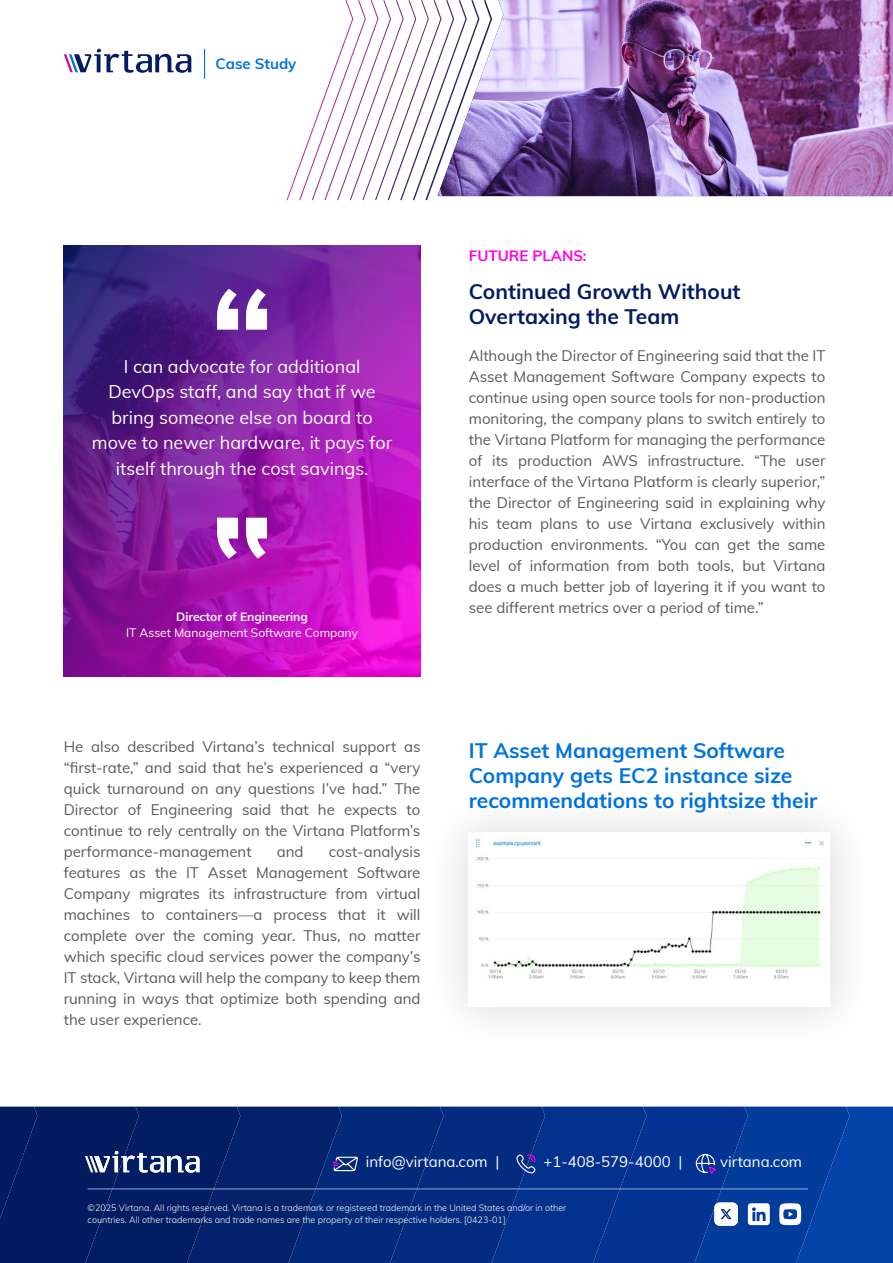
<style>
.page{position:relative;width:893px;height:1263px;background:#fff}
.page>*{position:absolute;margin:0;border:0;box-sizing:border-box;transform-origin:0 0}
.t1{font:700 150px "Muli";color:#fff}
.Section_Heading{font:700 21px/25.2px "Muli";color:#0073dd}
.Section_Heading-2{font:700 21px/25.2px "Muli";color:#031c60}
.Quote_Copy{font:18px/25.5px "Muli";color:#fff;text-align:center}
.Body_Copy{font:15px/21px "Muli";color:#5d5856;text-align:justify}
.t2{font:15px "Muli";color:#fff}
.Body_Copy-2{font:700 15px "Muli";color:#ff00e3}
.t3{font:700 15px "Muli";color:#0073dd}
.authors{font:12px "Muli";color:#fff}
.authors-2{font:700 12px "Muli";color:#fff}
.t4{font:300 9px/12px "Muli";color:#fff}
</style>
<div class="page">
<svg style="left:64px;top:49px;width:127px;height:24px"></svg>
<hr style="left:204px;top:49px;width:1px;height:30px;background:#0073dd">
<svg style="left:0;top:1106px;width:893px;height:157px;background:#083082"></svg>
<img style="left:714px;top:1203px;width:24px;height:22px">
<svg style="left:287px;top:0;width:206px;height:201px"></svg>
<img style="left:437px;top:0;width:456px;height:196px">
<svg style="left:64px;top:246px;width:356px;height:430px;background:#8b1ca4"></svg>
<div style="left:423px;top:787px;width:454px;height:267px;background:#000;opacity:.14"></div>
<img style="left:469px;top:832px;width:360px;height:174px">
<svg style="left:217px;top:518px;width:50px;height:41px;background:#970fa6"></svg>
<p class="t3" style="left:216px;top:53px;width:82px">Case Study</p>
<p class="t1" style="left:209px;top:233px;width:68px">“</p>
<p class="Quote_Copy" style="left:92px;top:353px;width:302px">I can advocate for additional<br>DevOps staff, and say that if we bring someone else on board to move to newer hardware, it pays for itself through the cost savings.</p>
<p class="authors-2" style="left:176px;top:607px;width:133px">Director of Engineering</p>
<p class="authors" style="left:126px;top:624px;width:233px">IT Asset Management Software Company</p>
<p class="Body_Copy" style="left:64px;top:735px;width:358px">He also described Virtana’s technical support as “first-rate,” and said that he’s experienced a “very quick turnaround on any questions I’ve had.” The Director of Engineering said that he expects to continue to rely centrally on the Virtana Platform’s performance-management</p>
<p class="Body_Copy" style="left:64px;top:840px;width:358px;text-indent:265px">cost-analysis features as the IT Asset Management Software Company migrates its infrastructure from virtual machines to containers—a process that it will complete over the coming year. Thus, no matter which specific cloud services power the company’s IT stack, Virtana will help the company to keep them running in ways that optimize both spending and the user experience.</p>
<p class="Body_Copy" style="left:277px;top:840px;width:28px">and</p>
<p class="Body_Copy-2" style="left:469px;top:245px;width:119px">FUTURE PLANS:</p>
<p class="Section_Heading-2" style="left:469px;top:278px;width:273px">Continued Growth Without<br>Overtaxing the Team</p>
<p class="Body_Copy" style="left:469px;top:344px;width:358px">Although the Director of Engineering said that the IT Asset Management Software Company expects to continue using open source tools for non-production monitoring, the company plans to switch entirely to the Virtana Platform for managing the performance of its production AWS infrastructure. “The user interface of the Virtana Platform is clearly superior,” the Director of Engineering said in explaining why his team plans to use Virtana exclusively within production environments. “You can get the same level of information from both tools, but Virtana does a much better job of layering it if you want to see different metrics over a period of time.”</p>
<p class="Section_Heading" style="left:469px;top:736px;width:350px">IT Asset Management Software<br>Company gets EC2 instance size recommendations to rightsize their</p>
<p class="t2" style="left:366px;top:1151px;width:135px">info@virtana.com |</p>
<p class="t2" style="left:543px;top:1151px;width:141px">+1-408-579-4000 |</p>
<p class="t2" style="left:720px;top:1151px;width:83px">virtana.com</p>
<p class="t4" style="left:88px;top:1201px;width:480px">©2025 Virtana. All rights reserved. Virtana is a trademark or registered trademark in the United States and/or in other countries. All other trademarks and trade names are the property of their respective holders. [0423-01]</p>
</div>
